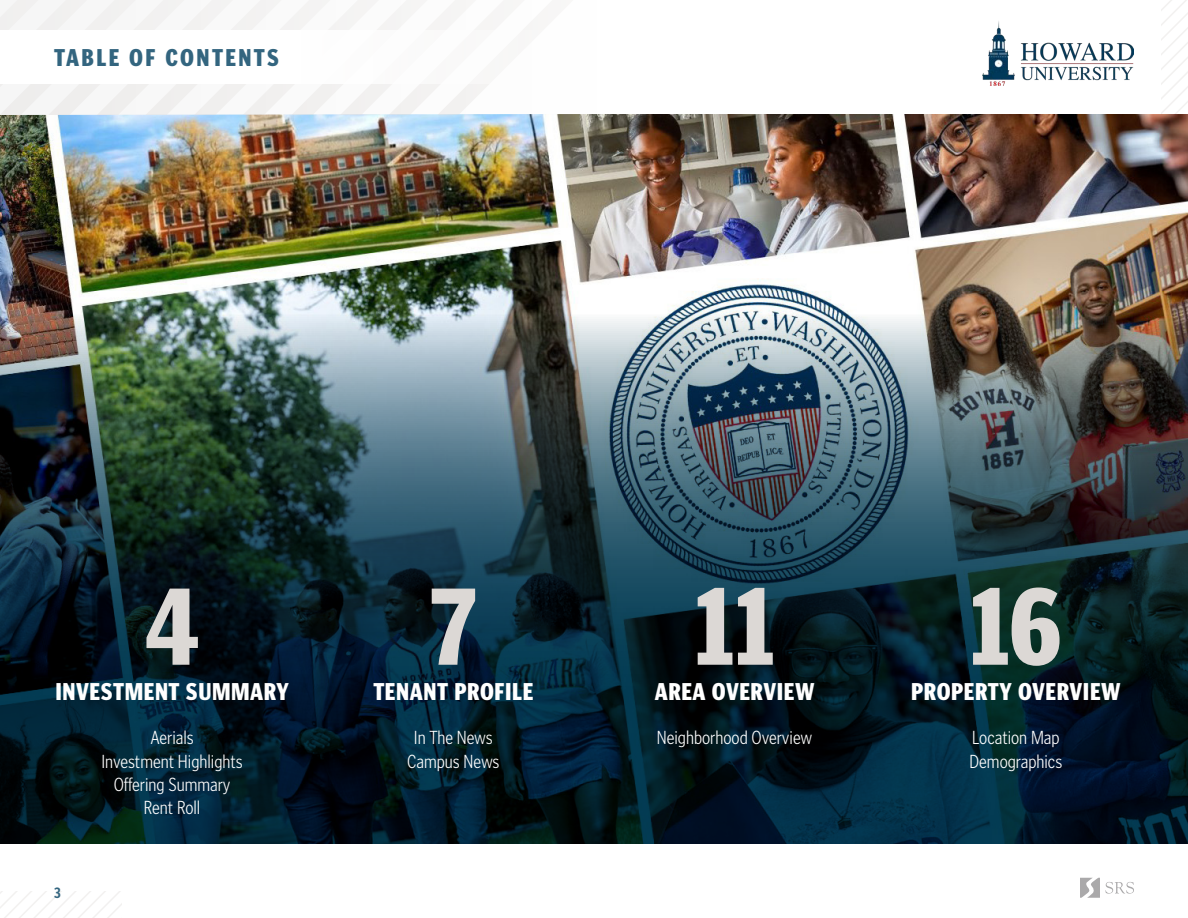
<style>
.page{position:relative;width:1188px;height:918px;background:#fff}
.page>*{position:absolute;margin:0;border:0;box-sizing:border-box;transform-origin:0 0}
.t1{font:900 108px "Poynter Gothic Text Cond";color:#dcd8d5}
.t2{font:900 24px "Poynter Gothic Text Cond";letter-spacing:.025em;color:#fff}
.t3{font:900 24px "Poynter Gothic Text Cond";letter-spacing:.1em;color:#33657f}
.t4{font:300 19.5px/23.4px "Poynter Gothic Text Cond";color:#fff;text-align:center}
.t5{font:700 15px "Poynter Gothic Text Cond";color:#33657f}
</style>
<div class="page">
<img style="left:0;top:115px;width:1188px;height:199px">
<img style="left:0;top:314px;width:1188px;height:530px">
<svg style="left:0;top:891px;width:122px;height:27px"></svg>
<svg style="left:1080px;top:878px;width:54px;height:20px"></svg>
<svg style="left:0;top:0;width:574px;height:115px"></svg>
<svg style="left:1161px;top:0;width:27px;height:115px"></svg>
<div style="left:0;top:30px;width:594px;height:54px;background:#fff"></div>
<img style="left:983px;top:21px;width:151px;height:64px">
<p class="t3" style="left:54px;top:44px;width:227px">TABLE OF CONTENTS</p>
<h1 class="t1" style="left:145px;top:566px;width:56px">4</h1>
<p class="t2" style="left:55px;top:678px;width:235px">INVESTMENT SUMMARY</p>
<p class="t4" style="left:101px;top:726px;width:143px">Aerials<br>Investment Highlights<br>Offering Summary<br>Rent Roll</p>
<p class="t4" style="left:407px;top:726px;width:94px">In The News<br>Campus News</p>
<h1 class="t1" style="left:430px;top:566px;width:48px">7</h1>
<p class="t2" style="left:373px;top:678px;width:162px">TENANT PROFILE</p>
<p class="t5" style="left:54px;top:884px;width:8px">3</p>
<h1 class="t1" style="left:694px;top:566px;width:82px">11</h1>
<p class="t2" style="left:655px;top:678px;width:161px">AREA OVERVIEW</p>
<p class="t4" style="left:657px;top:726px;width:157px">Neighborhood Overview</p>
<h1 class="t1" style="left:970px;top:566px;width:94px">16</h1>
<p class="t2" style="left:911px;top:678px;width:211px">PROPERTY OVERVIEW</p>
<p class="t4" style="left:969px;top:726px;width:94px;text-align:left">Location Map<br>Demographics</p>
</div>
